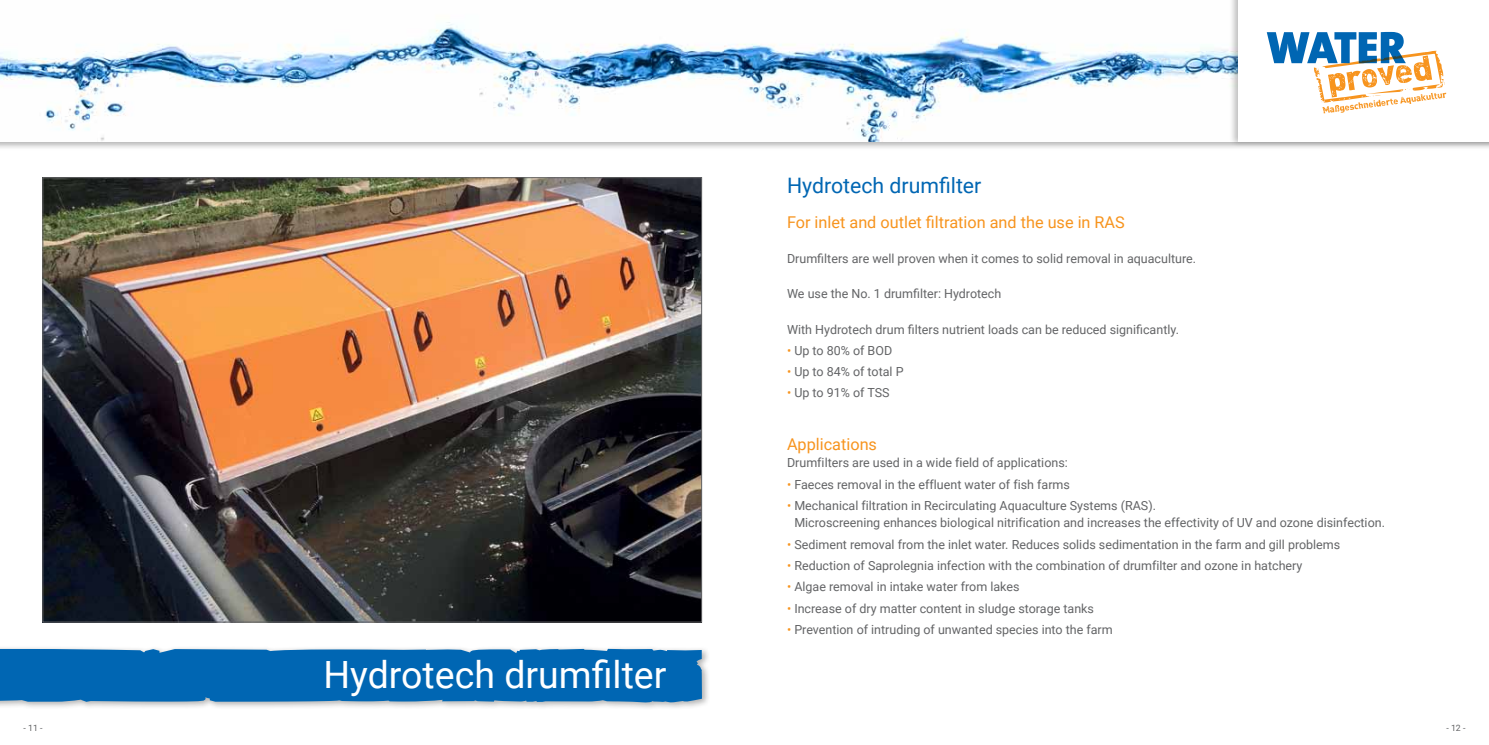
<style>
.page{position:relative;width:1489px;height:745px;background:#fff}
.page>*{position:absolute;margin:0;border:0;box-sizing:border-box;transform-origin:0 0}
.t1{font:37.5px "Roboto";color:#fff}
.t2{font:21.25px "Roboto";color:#0066b3}
.t3{font:16.25px "Roboto";color:#f7941e}
.t4{font:12.5px/17.5px "Roboto";color:#636466}
.t5{font:8.75px "Roboto";color:#636466}
.s1{color:#f7941e}
</style>
<div class="page">
<div style="left:0;top:0;width:1488px;height:150px;background:#000;opacity:.3"></div>
<img style="left:0;top:0;width:1228px;height:141px">
<div style="left:1228px;top:0;width:260px;height:148px;background:#000;opacity:.25"></div>
<div style="left:1238px;top:0;width:250px;height:142px;background:#fff"></div>
<div style="left:0;top:645px;width:710px;height:65px;background:#000;opacity:.3"></div>
<svg style="left:0;top:648px;width:702px;height:55px;background:#0d6db5"></svg>
<img style="left:45px;top:179px;width:655px;height:441px">
<svg style="left:1266px;top:32px;width:180px;height:81px"></svg>
<h1 class="t1" style="left:323px;top:647px;width:344px">Hydrotech drumfilter</h1>
<h2 class="t2" style="left:787px;top:171px;width:196px">Hydrotech drumfilter</h2>
<h3 class="t3" style="left:787px;top:211px;width:339px">For inlet and outlet filtration and the use in RAS</h3>
<p class="t4" style="left:787px;top:249px;width:410px">Drumfilters are well proven when it comes to solid removal in aquaculture.</p>
<p class="t4" style="left:787px;top:284px;width:216px">We use the No. 1 drumfilter: Hydrotech</p>
<p class="t4" style="left:787px;top:319px;width:393px">With Hydrotech drum filters nutrient loads can be reduced significantly.</p>
<p class="t4" style="left:787px;top:341px;width:107px"><span class="s1">•</span> Up to 80% of BOD</p>
<p class="t4" style="left:787px;top:362px;width:118px"><span class="s1">•</span> Up to 84% of total P</p>
<p class="t4" style="left:787px;top:383px;width:104px"><span class="s1">•</span> Up to 91% of TSS</p>
<h3 class="t3" style="left:787px;top:432px;width:91px">Applications</h3>
<p class="t4" style="left:787px;top:453px;width:282px">Drumfilters are used in a wide field of applications:</p>
<p class="t4" style="left:787px;top:474px;width:284px"><span class="s1">•</span> Faeces removal in the effluent water of fish farms</p>
<p class="t4" style="left:794px;top:496px;width:592px;text-indent:-7px"><span class="s1">•</span> Mechanical filtration in Recirculating Aquaculture Systems (RAS).<br>Microscreening enhances biological nitrification and increases the effectivity of UV and ozone disinfection.</p>
<p class="t4" style="left:787px;top:534px;width:554px"><span class="s1">•</span> Sediment removal from the inlet water. Reduces solids sedimentation in the farm and gill problems</p>
<p class="t4" style="left:787px;top:556px;width:517px"><span class="s1">•</span> Reduction of Saprolegnia infection with the combination of drumfilter and ozone in hatchery</p>
<p class="t4" style="left:787px;top:577px;width:234px"><span class="s1">•</span> Algae removal in intake water from lakes</p>
<p class="t4" style="left:787px;top:598px;width:308px"><span class="s1">•</span> Increase of dry matter content in sludge storage tanks</p>
<p class="t4" style="left:787px;top:619px;width:327px"><span class="s1">•</span> Prevention of intruding of unwanted species into the farm</p>
<p class="t5" style="left:24px;top:721px;width:21px">- 11 -</p>
<p class="t5" style="left:1446px;top:721px;width:21px">- 12 -</p>
</div>
